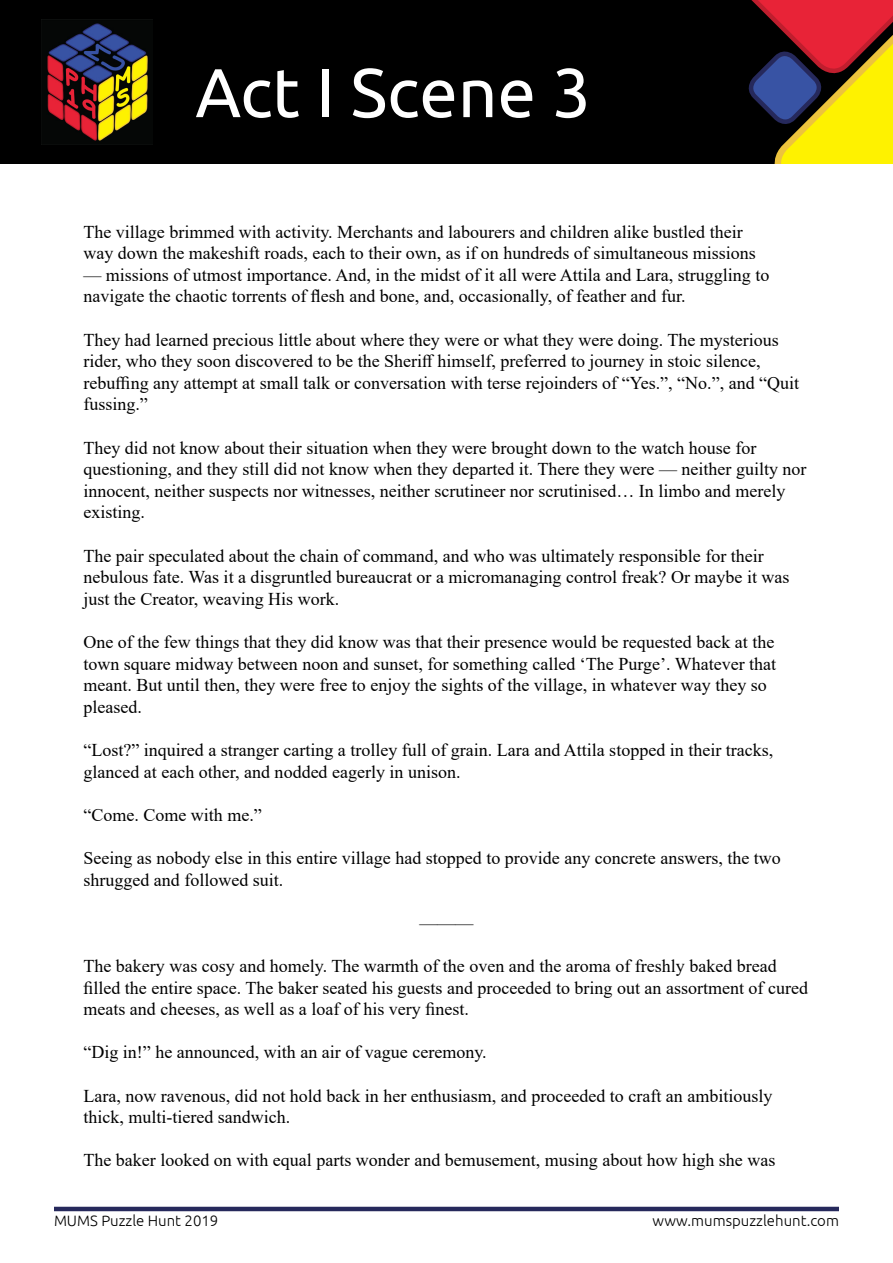
<style>
.page{position:relative;width:893px;height:1263px;background:#fff}
.page>*{position:absolute;margin:0;border:0;box-sizing:border-box;transform-origin:0 0}
.t1{font:69px "Ubuntu";color:#fff}
.t2{font:18px/21.6px "Times New Roman";color:#000}
.t3{font:300 15px "Ubuntu";color:#000}
</style>
<div class="page">
<div style="left:0;top:0;width:893px;height:163px;background:#000"></div>
<img style="left:42px;top:19px;width:111px;height:122px">
<svg style="left:748px;top:0;width:145px;height:163px"></svg>
<hr style="left:54px;top:1207px;width:785px;height:4px;background:#26295c">
<p class="t1" style="left:195px;top:51px;width:397px">Act I Scene 3</p>
<p class="t2" style="left:83px;top:220px;width:674px">The village brimmed with activity. Merchants and labourers and children alike bustled their way down the makeshift roads, each to their own, as if on hundreds of simultaneous missions</p>
<p class="t2" style="left:83px;top:263px;width:687px">— missions of utmost importance. And, in the midst of it all were Attila and Lara, struggling to navigate the chaotic torrents of flesh and bone, and, occasionally, of feather and fur.</p>
<p class="t2" style="left:83px;top:328px;width:717px">They had learned precious little about where they were or what they were doing. The mysterious rider, who they soon discovered to be the Sheriff himself, preferred to journey in stoic silence, rebuffing any attempt at small talk or conversation with terse rejoinders of “Yes.”, “No.”, and “Quit fussing.”</p>
<p class="t2" style="left:83px;top:436px;width:725px">They did not know about their situation when they were brought down to the watch house for questioning, and they still did not know when they departed it. There they were — neither guilty nor innocent, neither suspects nor witnesses, neither scrutineer nor scrutinised… In limbo and merely existing.</p>
<p class="t2" style="left:83px;top:544px;width:708px">The pair speculated about the chain of command, and who was ultimately responsible for their nebulous fate. Was it a disgruntled bureaucrat or a micromanaging control freak? Or maybe it was just the Creator, weaving His work.</p>
<p class="t2" style="left:83px;top:630px;width:694px">One of the few things that they did know was that their presence would be requested back at the town square midway between noon and sunset, for something called ‘The Purge’. Whatever that meant. But until then, they were free to enjoy the sights of the village, in whatever way they so pleased.</p>
<p class="t2" style="left:83px;top:738px;width:691px">“Lost?” inquired a stranger carting a trolley full of grain. Lara and Attila stopped in their tracks, glanced at each other, and nodded eagerly in unison.</p>
<p class="t2" style="left:83px;top:803px;width:180px">“Come. Come with me.”</p>
<p class="t2" style="left:83px;top:846px;width:699px">Seeing as nobody else in this entire village had stopped to provide any concrete answers, the two shrugged and followed suit.</p>
<p class="t2" style="left:419px;top:911px;width:55px">———</p>
<p class="t2" style="left:83px;top:954px;width:726px">The bakery was cosy and homely. The warmth of the oven and the aroma of freshly baked bread filled the entire space. The baker seated his guests and proceeded to bring out an assortment of cured meats and cheeses, as well as a loaf of his very finest.</p>
<p class="t2" style="left:83px;top:1041px;width:405px">“Dig in!” he announced, with an air of vague ceremony.</p>
<p class="t2" style="left:83px;top:1084px;width:690px">Lara, now ravenous, did not hold back in her enthusiasm, and proceeded to craft an ambitiously thick, multi-tiered sandwich.</p>
<p class="t2" style="left:83px;top:1149px;width:693px">The baker looked on with equal parts wonder and bemusement, musing about how high she was</p>
<p class="t3" style="left:54px;top:1211px;width:166px">MUMS Puzzle Hunt 2019</p>
<p class="t3" style="left:652px;top:1211px;width:188px">www.mumspuzzlehunt.com</p>
</div>
